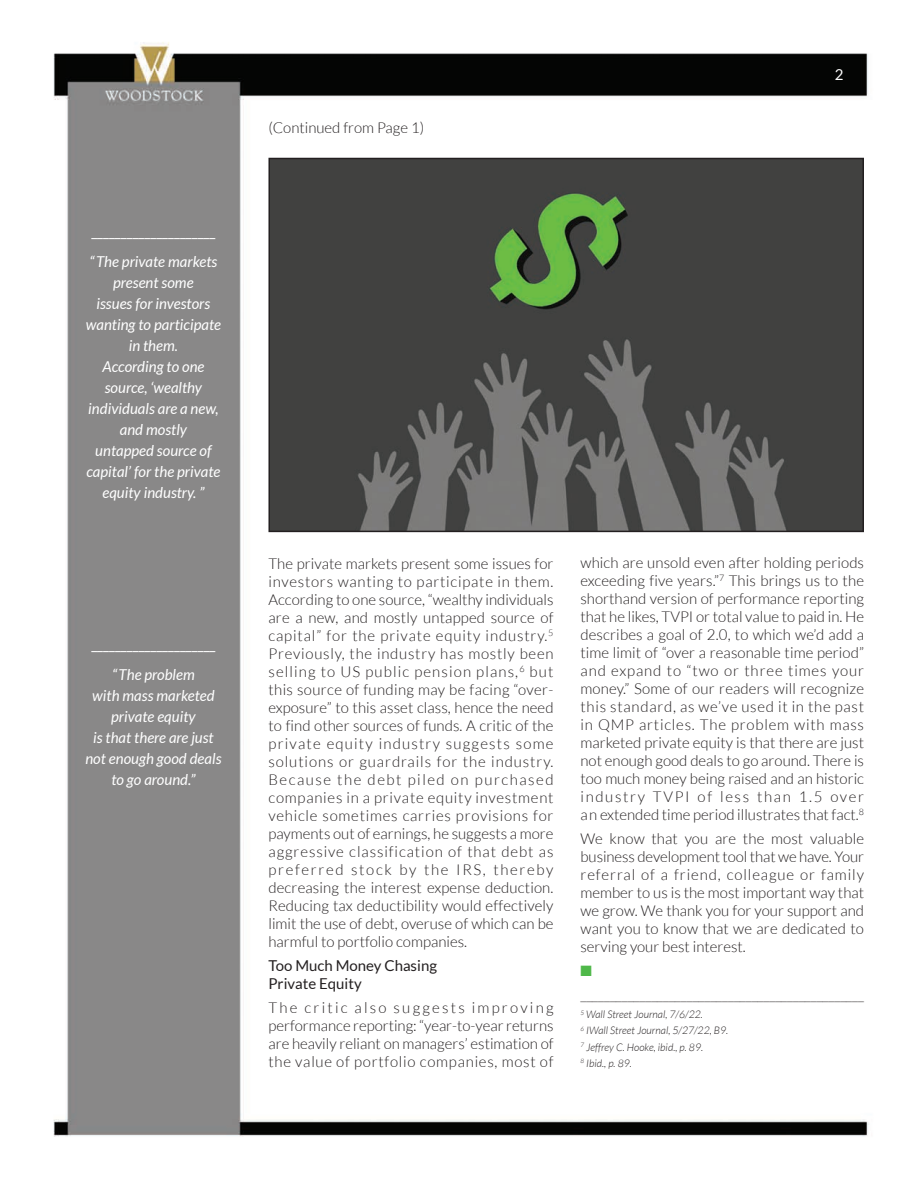
<style>
.page{position:relative;width:918px;height:1188px;background:#fff}
.page>*{position:absolute;margin:0;border:0;box-sizing:border-box;transform-origin:0 0}
.t1{font:300 15px/18px "Lato";color:#231f20;text-align:justify}
.t2{font:italic 15px/21px "Lato";color:#fff;text-align:center}
.t3{font:15px "Lato";color:#fff}
.t4{font:15px/18px "Lato";color:#231f20}
.t5{font:15px "Zapf Dingbats ITC";color:#4fb849}
.t6{font:italic 300 10.5px/16.2px "Lato";color:#231f20}
</style>
<div class="page">
<img style="left:53px;top:42px;width:816px;height:1095px">
<img style="left:271px;top:161px;width:590px;height:368px">
<div style="left:268px;top:158px;width:596px;height:374px;border:2px solid #231f20"></div>
<p class="t3" style="left:91px;top:222px;width:126px">_____________________</p>
<p class="t2" style="left:86px;top:251px;width:137px">“The private markets present some<br>issues for investors wanting to participate in them.<br>According to one source, ‘wealthy individuals are a new, and mostly<br>untapped source of capital’ for the private equity industry. ”</p>
<p class="t3" style="left:91px;top:635px;width:126px">_____________________</p>
<p class="t2" style="left:85px;top:663px;width:138px">“The problem<br>with mass marketed private equity<br>is that there are just not enough good deals to go around.”</p>
<p class="t1" style="left:268px;top:118px;width:157px">(Continued from Page 1)</p>
<p class="t3" style="left:835px;top:65px;width:10px">2</p>
<p class="t1" style="left:268px;top:554px;width:287px">The private markets present some issues for investors wanting to participate in them.<br>According to one source, “wealthy individuals are a new, and mostly untapped source of capital” for the private equity industry.<sup>5<br></sup>Previously, the industry has mostly been selling to US public pension plans,<sup>6</sup> but this source of funding may be facing “over&shy;exposure” to this asset class, hence the need to find other sources of funds. A critic of the private equity industry suggests some solutions or guardrails for the industry.<br>Because the debt piled on purchased companies in a private equity investment vehicle sometimes carries provisions for payments out of earnings, he suggests a more aggressive classification of that debt as preferred stock by the IRS, thereby decreasing the interest expense deduction.<br>Reducing tax deductibility would effectively limit the use of debt, overuse of which can be harmful to portfolio companies.</p>
<p class="t4" style="left:268px;top:956px;width:170px">Too Much Money Chasing<br>Private Equity</p>
<p class="t1" style="left:268px;top:998px;width:287px">The critic also suggests improving performance reporting: “year-to-year returns are heavily reliant on managers’ estimation of the value of portfolio companies, most of</p>
<p class="t1" style="left:580px;top:553px;width:285px">which are unsold even after holding periods exceeding five years.”<sup>7</sup> This brings us to the shorthand version of performance reporting that he likes, TVPI or total value to paid in. He describes a goal of 2.0, to which we’d add a time limit of “over a reasonable time period” and expand to “two or three times your money.” Some of our readers will recognize this standard, as we’ve used it in the past in QMP articles. The problem with mass marketed private equity is that there are just not enough good deals to go around. There is too much money being raised and an historic industry TVPI of less than 1.5 over an extended time period illustrates that fact.<sup>8</sup></p>
<p class="t1" style="left:580px;top:829px;width:285px">We know that you are the most valuable business development tool that we have. Your referral of a friend, colleague or family member to us is the most important way that we grow. We thank you for your support and want you to know that we are dedicated to serving your best interest.</p>
<p class="t5" style="left:580px;top:963px;width:13px">■</p>
<p class="t1" style="left:580px;top:985px;width:285px">________________________________________________</p>
<p class="t6" style="left:580px;top:1006px;width:149px"><sup>5</sup> Wall Street Journal, 7/6/22.<br><sup>6</sup> IWall Street Journal, 5/27/22, B9.<br><sup>7</sup> Jeffrey C. Hooke, ibid., p. 89.<br><sup>8</sup> Ibid., p. 89.</p>
</div>
